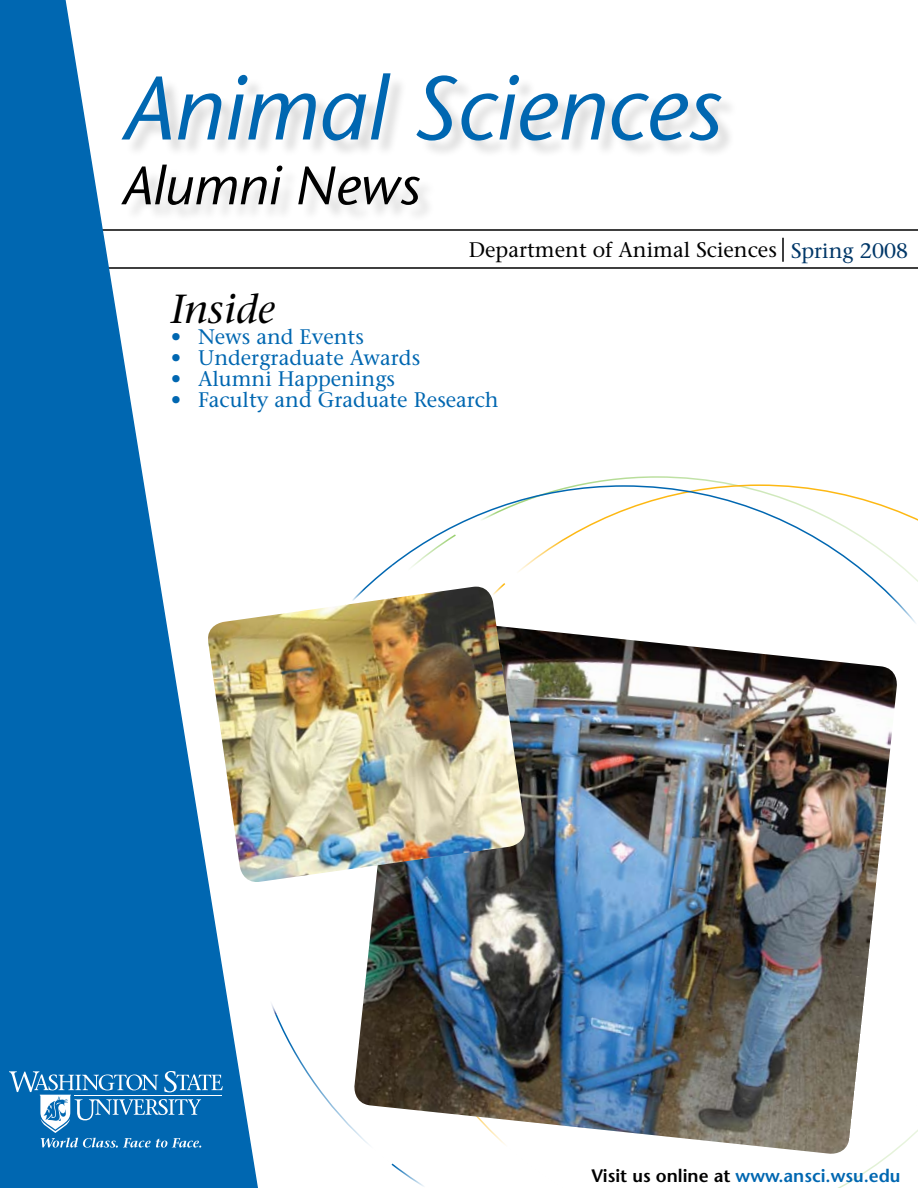
<style>
.page{position:relative;width:918px;height:1188px;background:#fff}
.page>*{position:absolute;margin:0;border:0;box-sizing:border-box;transform-origin:0 0}
.t1{font:italic 90px "Stone Sans";color:#0067b1}
.t2{font:italic 54px "Stone Sans";color:#000}
.t3{font:italic 40.5px "Stone Serif";color:#000}
.t4{font:21px "Stone Serif";color:#0067b1}
.t5{font:21px "Stone Serif";color:#000}
.t6{font:600 18px "Stone Sans";color:#0067b1}
.s1{color:#003768}
.s2{color:#000}
</style>
<div class="page">
<hr style="left:0;top:267px;width:918px;height:2px;background:#000">
<hr style="left:0;top:229px;width:918px;height:2px;background:#000">
<svg style="left:0;top:0;width:261px;height:1188px"></svg>
<div style="left:124px;top:75px;width:730px;height:186px;background:#000;opacity:.15"></div>
<svg style="left:365px;top:566px;width:25px;height:21px"></svg>
<svg style="left:271px;top:1003px;width:153px;height:184px"></svg>
<svg style="left:390px;top:485px;width:528px;height:138px"></svg>
<svg style="left:405px;top:533px;width:52px;height:41px"></svg>
<svg style="left:482px;top:582px;width:25px;height:5px"></svg>
<hr style="left:782px;top:238px;width:2px;height:24px;background:#000">
<svg style="left:9px;top:1071px;width:214px;height:77px;background:#2c81be"></svg>
<img style="left:353px;top:618px;width:545px;height:538px">
<img style="left:206px;top:587px;width:321px;height:297px">
<h1 class="t1" style="left:121px;top:55px;width:602px">Animal Sciences</h1>
<h2 class="t2" style="left:121px;top:153px;width:300px">Alumni News</h2>
<p class="t5" style="left:469px;top:237px;width:441px">Department of Animal Sciences <span class="s1">Spring 2008</span></p>
<h3 class="t3" style="left:171px;top:285px;width:106px">Inside</h3>
<p class="t4" style="left:171px;top:324px;width:194px">• News and Events</p>
<p class="t4" style="left:171px;top:345px;width:251px">• Undergraduate Awards</p>
<p class="t4" style="left:171px;top:366px;width:226px">• Alumni Happenings</p>
<p class="t4" style="left:171px;top:387px;width:329px">• Faculty and Graduate Research</p>
<p class="t6" style="left:591px;top:1165px;width:311px"><span class="s2">Visit us online at</span> www.ansci.wsu.edu</p>
</div>
